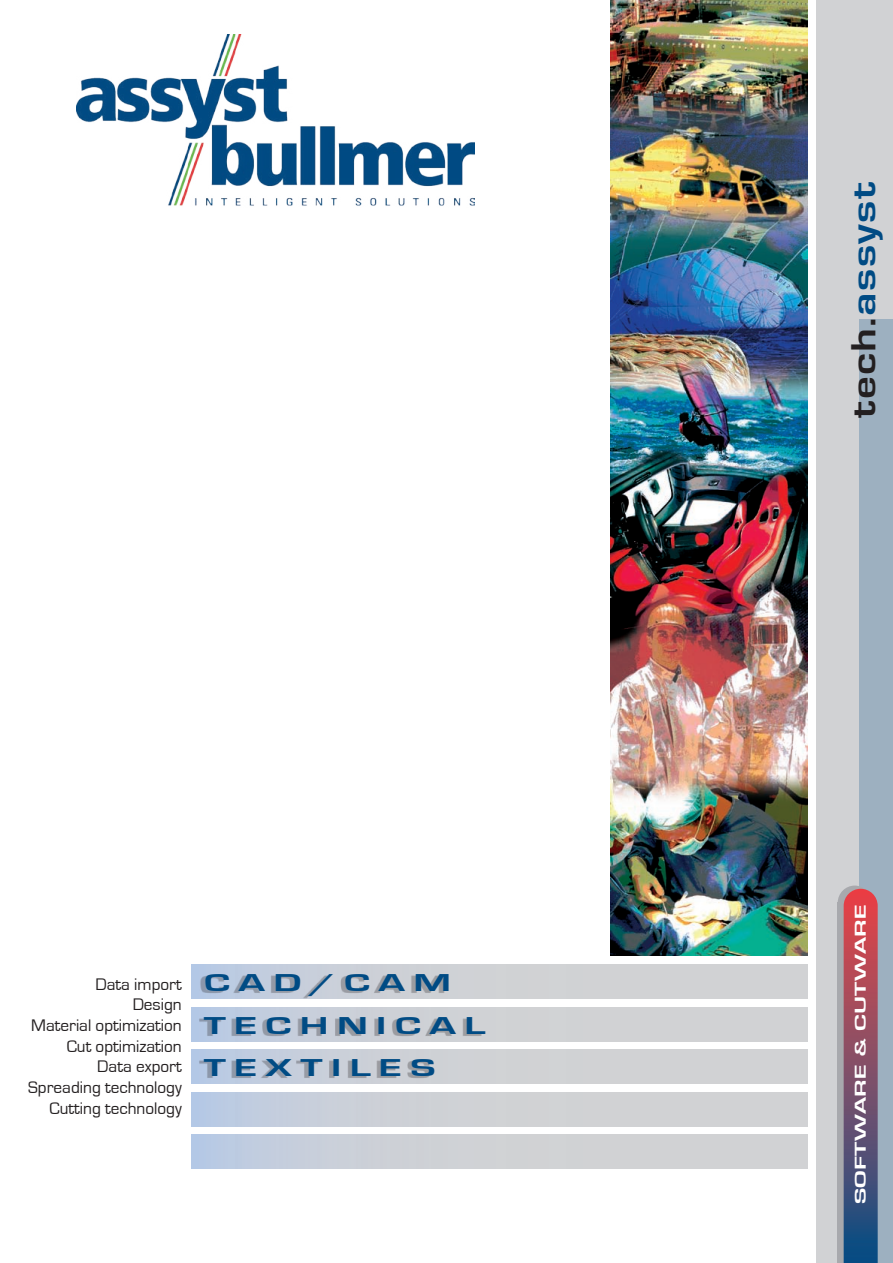
<style>
.page{position:relative;width:893px;height:1263px;background:#fff}
.page>*{position:absolute;margin:0;border:0;box-sizing:border-box;transform-origin:0 0}
.t1{font:700 36px "Eurostile";letter-spacing:.03em;color:#004b84;scale:1.25 1}
.t2{font:700 25.2px/42.6px "Eurostile";letter-spacing:.2em;color:#004b84;scale:1.67 1}
.t3{font:17.25px/20.7px "Eurostile";color:#231f20;text-align:right}
.t4{font:700 16.2px "Eurostile";letter-spacing:.01em;color:#fff;scale:1.67 1}
.s1{color:#231f20}
</style>
<div class="page">
<div style="left:816px;top:0;width:77px;height:1263px;background:#d1d2d4"></div>
<svg style="left:859px;top:319px;width:34px;height:944px;fill:#9db0c0"></svg>
<img style="left:77px;top:34px;width:398px;height:172px">
<div style="left:191px;top:1135px;width:617px;height:34px;background:linear-gradient(to right,#c2cdde,#d7d4d0)"></div>
<div style="left:191px;top:1092px;width:617px;height:34px;background:linear-gradient(to right,#c2cdde,#d7d4d0)"></div>
<svg style="left:838px;top:907px;width:34px;height:356px"></svg>
<svg style="left:838px;top:885px;width:34px;height:35px"></svg>
<svg style="left:844px;top:889px;width:34px;height:17px"></svg>
<div style="left:185px;top:964px;width:620px;height:38px;background:#231f20;opacity:.3"></div>
<div style="left:185px;top:1006px;width:621px;height:39px;background:#231f20;opacity:.3"></div>
<div style="left:185px;top:1049px;width:621px;height:39px;background:#231f20;opacity:.3"></div>
<img style="left:611px;top:0;width:197px;height:955px">
<p class="t3" style="left:28px;top:974px;width:155px">Data import<br>Design<br>Material optimization<br>Cut optimization<br>Data export<br>Spreading technology<br>Cutting technology</p>
<h2 class="t2" style="left:204px;top:962px;width:170px">CAD/CAM<br>TECHNICAL<br>TEXTILES</h2>
<h1 class="t1" style="left:844px;top:418px;width:190px;rotate:-90deg"><span class="s1">tech.</span>assyst</h1>
<p class="t4" style="left:852px;top:1204px;width:181px;rotate:-90deg">SOFTWARE &amp; CUTWARE</p>
</div>
